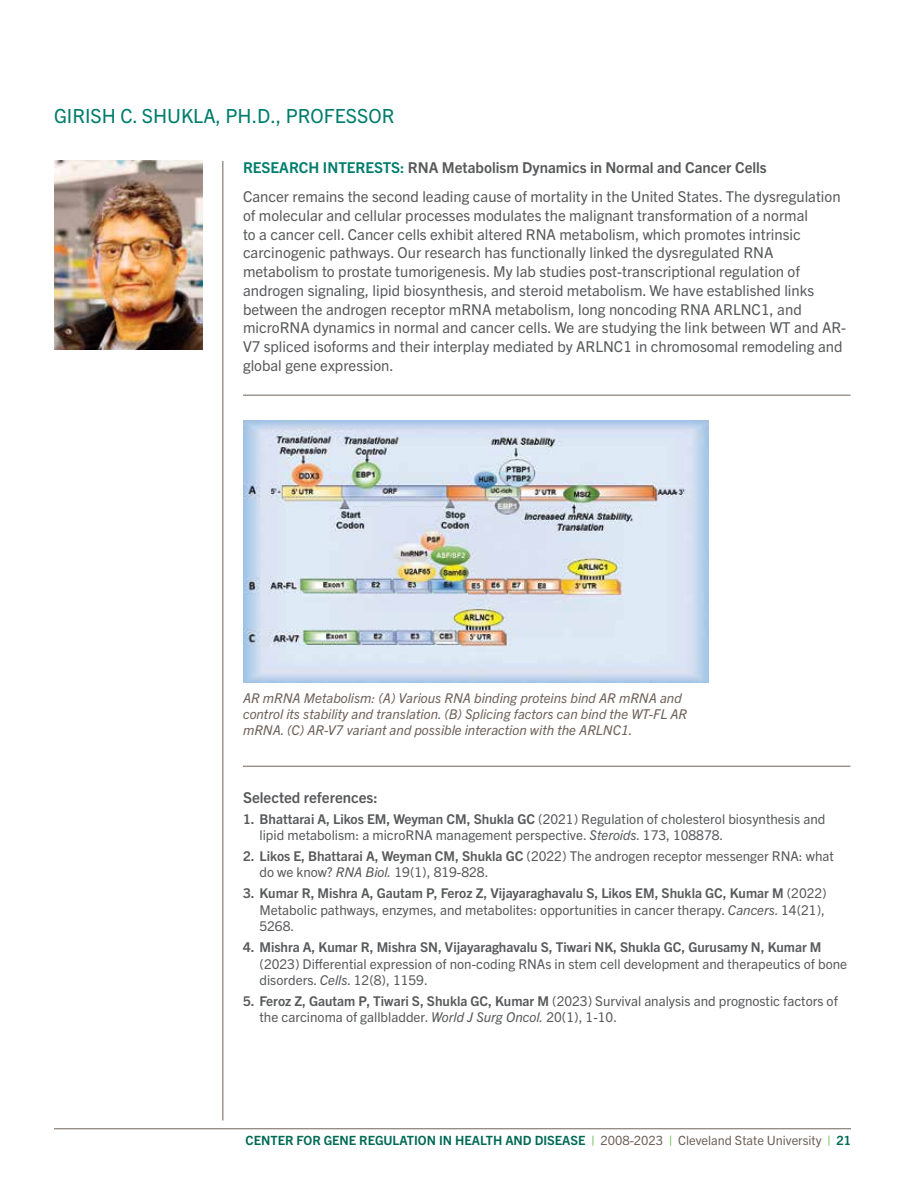
<style>
.page{position:relative;width:918px;height:1188px;background:#fff}
.page>*{position:absolute;margin:0;border:0;box-sizing:border-box;transform-origin:0 0}
.t1{font:19.5px "Trade Gothic Next LT Pro";color:#007d6c}
.t2{font:15px/18.8px "Trade Gothic Next LT Pro";color:#58595b}
.t3{font:700 15px "Trade Gothic Next LT Pro";color:#58595b}
.t4{font:13.5px/16.5px "Trade Gothic Next LT Pro";color:#58595b}
.t5{font:italic 13.5px/16.2px "Trade Gothic Next LT Pro";color:#6f625a}
.t6{font:700 13.5px "Trade Gothic Next LT Pro";color:#58595b}
.t7{font:700 12.75px "Trade Gothic Next LT Pro";color:#006a55}
.s1{font-weight:700;color:#007d6c}
.s2{font-weight:700}
.s3{font-style:italic}
.s4{color:#68bd49}
.s5{font-weight:400;color:#6f625a}
</style>
<div class="page">
<hr style="left:222px;top:161px;width:1px;height:959px;background:#6f625a">
<img style="left:54px;top:161px;width:148px;height:189px">
<img style="left:243px;top:421px;width:465px;height:261px">
<hr style="left:243px;top:766px;width:607px;height:1px;background:#6f625a">
<hr style="left:243px;top:395px;width:607px;height:1px;background:#6f625a">
<hr style="left:54px;top:1128px;width:797px;height:1px;background:#6f625a">
<h1 class="t1" style="left:54px;top:102px;width:342px">GIRISH C. SHUKLA, PH. D., PROFESSOR</h1>
<p class="t2" style="left:243px;top:151px;width:599px;line-height:29.5px"><span class="s1">RESEARCH INTERESTS:</span> <span class="s2">RNA Metabolism Dynamics in Normal and Cancer Cells<br></span>Cancer remains the second leading cause of mortality in the United States. The dysregulation</p>
<p class="t2" style="left:243px;top:205px;width:605px">of molecular and cellular processes modulates the malignant transformation of a normal<br>to a cancer cell. Cancer cells exhibit altered RNA metabolism, which promotes intrinsic carcinogenic pathways. Our research has functionally linked the dysregulated RNA metabolism to prostate tumorigenesis. My lab studies post-transcriptional regulation of androgen signaling, lipid biosynthesis, and steroid metabolism. We have established links between the androgen receptor mRNA metabolism, long noncoding RNA ARLNC1, and microRNA dynamics in normal and cancer cells. We are studying the link between WT and AR-V7 spliced isoforms and their interplay mediated by ARLNC1 in chromosomal remodeling and global gene expression.</p>
<p class="t5" style="left:243px;top:689px;width:446px">AR mRNA Metabolism: (A) Various RNA binding proteins bind AR mRNA and control its stability and translation. (B) Splicing factors can bind the WT-FL AR mRNA. (C) AR-V7 variant and possible interaction with the ARLNC1.</p>
<p class="t3" style="left:243px;top:787px;width:136px">Selected references:</p>
<p class="t4" style="left:259px;top:810px;width:567px;text-indent:-16px"><span class="s2">1. Bhattarai A, Likos EM, Weyman CM, Shukla GC</span> (2021) Regulation of cholesterol biosynthesis and lipid metabolism: a microRNA management perspective. <span class="s3">Steroids.</span> 173, 108878.</p>
<p class="t4" style="left:259px;top:847px;width:576px;text-indent:-16px"><span class="s2">2. Likos E, Bhattarai A, Weyman CM, Shukla GC</span> (2022) The androgen receptor messenger RNA: what do we know? <span class="s3">RNA Biol.</span> 19(1), 819-828.</p>
<p class="t4" style="left:259px;top:884px;width:569px;text-indent:-16px"><span class="s2">3. Kumar R, Mishra A, Gautam P, Feroz Z, Vijayaraghavalu S, Likos EM, Shukla GC, Kumar M</span> (2022)<br>Metabolic pathways, enzymes, and metabolites: opportunities in cancer therapy. <span class="s3">Cancers.</span> 14(21),<br>5268.</p>
<p class="t6" style="left:243px;top:938px;width:580px">4. Mishra A, Kumar R, Mishra SN, Vijayaraghavalu S, Tiwari NK, Shukla GC, Gurusamy N, Kumar M</p>
<p class="t4" style="left:259px;top:954px;width:589px">(2023) Differential expression of non-coding RNAs in stem cell development and therapeutics of bone disorders. <span class="s3">Cells.</span> 12(8), 1159.</p>
<p class="t4" style="left:259px;top:992px;width:580px;text-indent:-16px"><span class="s2">5. Feroz Z, Gautam P, Tiwari S, Shukla GC, Kumar M</span> (2023) Survival analysis and prognostic factors of the carcinoma of gallbladder. <span class="s3">World J Surg Oncol.</span> 20(1), 1-10.</p>
<p class="t7" style="left:246px;top:1132px;width:607px">CENTER FOR GENE REGULATION IN HEALTH AND DISEASE <span class="s4">|</span> <span class="s5">2008-2023</span> <span class="s4">|</span> <span class="s5">Cleveland State University</span> <span class="s4">|</span> 21</p>
</div>
